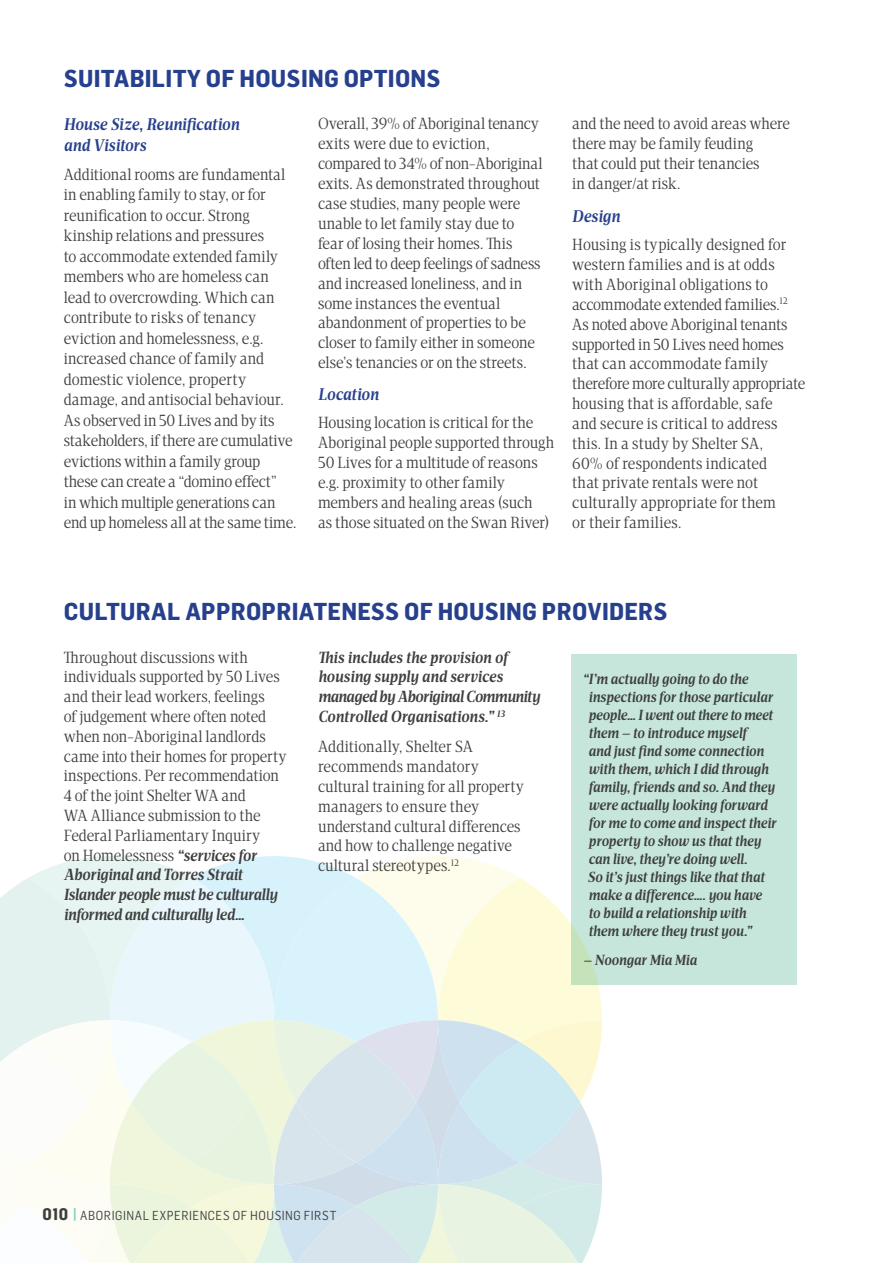
<style>
.page{position:relative;width:893px;height:1263px;background:#fff}
.page>*{position:absolute;margin:0;border:0;box-sizing:border-box;transform-origin:0 0}
.t1{font:700 24px "Flama Semicondensed";letter-spacing:.01em;color:#27408e}
.t2{font:italic 700 17.25px/21px "Apud";letter-spacing:.01em;color:#27408e}
.t3{font:16.5px/19.8px "Apud";color:#3e3e3f}
.t4{font:italic 700 16.5px/19.8px "Apud";letter-spacing:.005em;color:#3e3e3f}
.t5{font:italic 700 15px/18px "Apud";color:#3e3e3f}
.t6{font:12.75px "Flama Semicondensed";letter-spacing:.04em;color:#3e3e3f}
.s1{font-weight:700;font-style:italic}
.s2{font-weight:700;font-size:16.5px}
.s3{font-weight:700;font-size:16.5px;color:#82cdb8}
</style>
<div class="page">
<svg style="left:0;top:856px;width:602px;height:407px"></svg>
<div style="left:571px;top:654px;width:226px;height:330px;background:#c6e6dc"></div>
<h1 class="t1" style="left:64px;top:62px;width:378px">SUITABILITY OF HOUSING OPTIONS</h1>
<p class="t2" style="left:64px;top:113px;width:177px">House Size, Reunification and Visitors</p>
<p class="t3" style="left:64px;top:164px;width:234px;line-height:20.5px">Additional rooms are fundamental in enabling family to stay, or for reunification to occur. Strong kinship relations and pressures<br>to accommodate extended family members who are homeless can lead to overcrowding. Which can contribute to risks of tenancy eviction and homelessness, e.g. increased chance of family and domestic violence, property damage, and antisocial behaviour.<br>As observed in 50 Lives and by its stakeholders, if there are cumulative evictions within a family group these can create a “domino effect”<br>in which multiple generations can end up homeless all at the same time.</p>
<p class="t3" style="left:318px;top:114px;width:226px">Overall, 39% of Aboriginal tenancy exits were due to eviction, compared to 34% of non-Aboriginal exits. As demonstrated throughout case studies, many people were unable to let family stay due to fear of losing their homes. This often led to deep feelings of sadness and increased loneliness, and in some instances the eventual abandonment of properties to be closer to family either in someone else’s tenancies or on the streets.</p>
<p class="t2" style="left:318px;top:383px;width:62px">Location</p>
<p class="t3" style="left:318px;top:413px;width:238px">Housing location is critical for the Aboriginal people supported through 50 Lives for a multitude of reasons e.g. proximity to other family members and healing areas (such<br>as those situated on the Swan River)</p>
<p class="t3" style="left:572px;top:114px;width:219px">and the need to avoid areas where there may be family feuding<br>that could put their tenancies<br>in danger/at risk.</p>
<p class="t2" style="left:572px;top:206px;width:49px">Design</p>
<p class="t3" style="left:572px;top:235px;width:234px">Housing is typically designed for western families and is at odds with Aboriginal obligations to accommodate extended families.<sup>12<br></sup>As noted above Aboriginal tenants supported in 50 Lives need homes that can accommodate family therefore more culturally appropriate housing that is affordable, safe<br>and secure is critical to address this. In a study by Shelter SA,<br>60% of respondents indicated<br>that private rentals were not culturally appropriate for them<br>or their families.</p>
<h1 class="t1" style="left:64px;top:595px;width:605px">CULTURAL APPROPRIATENESS OF HOUSING PROVIDERS</h1>
<p class="t3" style="left:64px;top:647px;width:224px">Throughout discussions with individuals supported by 50 Lives and their lead workers, feelings<br>of judgement where often noted when non-Aboriginal landlords came into their homes for property inspections. Per recommendation<br>4 of the joint Shelter WA and<br>WA Alliance submission to the<br>Federal Parliamentary Inquiry<br>on Homelessness <span class="s1">“services for<br>Aboriginal and Torres Strait<br>Islander people must be culturally informed and culturally led…</span></p>
<p class="t4" style="left:318px;top:647px;width:224px">This includes the provision of housing supply and services managed by Aboriginal Community<br>Controlled Organisations.” <sup>13</sup></p>
<p class="t5" style="left:588px;top:670px;width:190px;text-indent:-5px">“I’m actually going to do the inspections for those particular people… I went out there to meet them – to introduce myself<br>and just find some connection with them, which I did through family, friends and so. And they were actually looking forward for me to come and inspect their property to show us that they can live, they’re doing well.<br>So it’s just things like that that make a difference…. you have to build a relationship with them where they trust you.”</p>
<p class="t5" style="left:583px;top:951px;width:115px">– Noongar Mia Mia</p>
<p class="t3" style="left:318px;top:737px;width:207px">Additionally, Shelter SA recommends mandatory cultural training for all property managers to ensure they understand cultural differences and how to challenge negative cultural stereotypes.<sup>12</sup></p>
<p class="t6" style="left:43px;top:1208px;width:295px"><span class="s2">010</span> <span class="s3">|</span> ABORIGINAL EXPERIENCES OF HOUSING FIRST</p>
</div>
